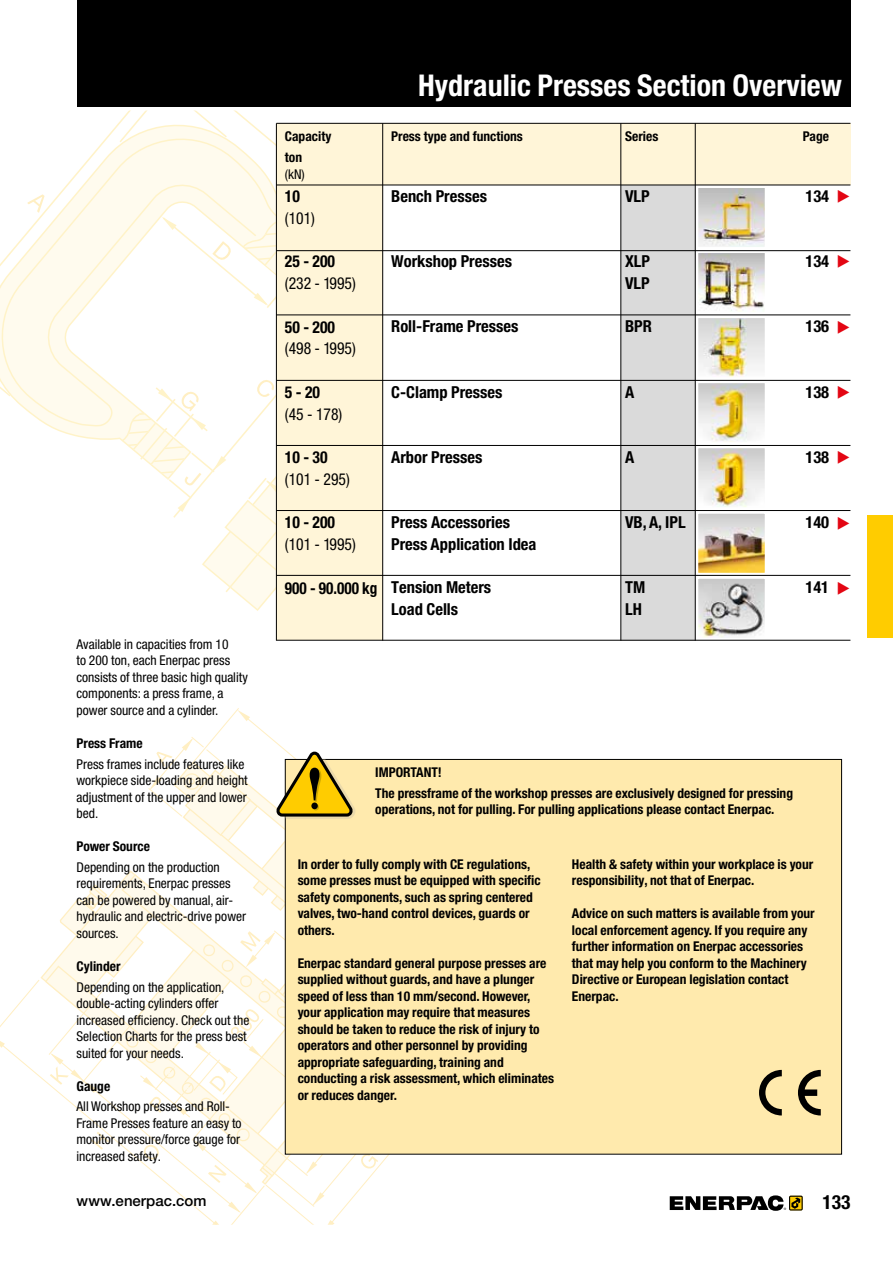
<style>
.page{position:relative;width:893px;height:1263px;background:#fff}
.page>*{position:absolute;margin:0;border:0;box-sizing:border-box;transform-origin:0 0}
.t1{font:700 condensed 30px "Helvetica Neue LTW1 G";color:#fff}
.t2{font:700 condensed 19.5px "Helvetica Neue LTW1 G";color:#000}
.t3{font:700 condensed 16.5px/21.8px "Helvetica Neue LTW1 G";color:#000}
.t4{font:condensed 16.5px "Helvetica Neue LTW1 G";color:#000;scale:.95 1}
.t5{font:700 condensed 16.5px "Helvetica Neue LTW1 G";color:#000;scale:.95 1}
.t6{font:700 condensed 16.5px "Helvetica Neue LTW1 G";color:#000;scale:.92 1}
.t7{font:500 15px "Helvetica Neue LTW1 G";color:#000}
.t8{font:700 condensed 13.5px/16.5px "Helvetica Neue LTW1 G";color:#000}
.t9{font:condensed 13.5px/16.5px "Helvetica Neue LTW1 G";color:#000}
</style>
<div class="page">
<div style="left:77px;top:0;width:773px;height:106px;background:#000"></div>
<svg style="left:670px;top:1195px;width:133px;height:16px"></svg>
<div style="left:867px;top:516px;width:26px;height:122px;background:#fc0"></div>
<svg style="left:0;top:111px;width:503px;height:472px"></svg>
<div style="left:276px;top:123px;width:574px;height:517px;background:#fff5d8"></div>
<div style="left:383px;top:185px;width:467px;height:456px;background:#fff"></div>
<div style="left:621px;top:185px;width:74px;height:456px;background:#dadada"></div>
<hr style="left:276px;top:123px;width:574px;height:1px;background:#000">
<hr style="left:621px;top:123px;width:1px;height:518px;background:#000">
<hr style="left:276px;top:123px;width:1px;height:518px;background:#000">
<hr style="left:382px;top:123px;width:1px;height:518px;background:#000">
<div style="left:285px;top:759px;width:557px;height:395px;background:#ffeaad"></div>
<svg style="left:0;top:708px;width:540px;height:517px"></svg>
<img style="left:699px;top:254px;width:65px;height:57px">
<div style="left:695px;top:250px;width:73px;height:65px;border:3px solid #fff"></div>
<img style="left:699px;top:319px;width:65px;height:57px">
<div style="left:695px;top:315px;width:73px;height:65px;border:3px solid #fff"></div>
<img style="left:699px;top:384px;width:65px;height:57px">
<div style="left:695px;top:380px;width:73px;height:65px;border:3px solid #fff"></div>
<img style="left:699px;top:449px;width:65px;height:57px">
<div style="left:695px;top:445px;width:73px;height:65px;border:3px solid #fff"></div>
<img style="left:699px;top:515px;width:65px;height:57px">
<div style="left:695px;top:511px;width:73px;height:65px;border:3px solid #fff"></div>
<img style="left:699px;top:580px;width:65px;height:57px">
<div style="left:695px;top:576px;width:73px;height:65px;border:3px solid #fff"></div>
<img style="left:699px;top:189px;width:65px;height:57px">
<div style="left:695px;top:185px;width:73px;height:65px;border:3px solid #fff"></div>
<hr style="left:276px;top:250px;width:574px;height:1px;background:#000">
<hr style="left:276px;top:315px;width:574px;height:1px;background:#000">
<hr style="left:276px;top:380px;width:574px;height:1px;background:#000">
<hr style="left:276px;top:445px;width:574px;height:1px;background:#000">
<hr style="left:276px;top:510px;width:574px;height:1px;background:#000">
<hr style="left:276px;top:575px;width:574px;height:1px;background:#000">
<hr style="left:276px;top:640px;width:574px;height:1px;background:#000">
<hr style="left:276px;top:185px;width:574px;height:1px;background:#000">
<hr style="left:695px;top:123px;width:1px;height:518px;background:#000">
<svg style="left:759px;top:1070px;width:23px;height:45px"></svg>
<svg style="left:798px;top:1070px;width:23px;height:45px"></svg>
<p class="t9" style="left:77px;top:636px;width:173px">Available in capacities from 10<br>to 200 ton, each Enerpac press consists of three basic high quality components: a press frame, a power source and a cylinder.</p>
<p class="t8" style="left:77px;top:735px;width:68px">Press Frame</p>
<p class="t9" style="left:77px;top:756px;width:173px">Press frames include features like workpiece side-loading and height adjustment of the upper and lower bed.</p>
<p class="t8" style="left:77px;top:838px;width:75px">Power Source</p>
<p class="t9" style="left:77px;top:859px;width:171px">Depending on the production requirements, Enerpac presses can be powered by manual, air&shy;hydraulic and electric-drive power sources.</p>
<p class="t8" style="left:77px;top:958px;width:45px">Cylinder</p>
<p class="t9" style="left:77px;top:979px;width:174px">Depending on the application, double-acting cylinders offer increased efficiency. Check out the<br>Selection Charts for the press best suited for your needs.</p>
<p class="t8" style="left:77px;top:1077px;width:35px">Gauge</p>
<p class="t9" style="left:77px;top:1098px;width:167px">All Workshop presses and Roll-<br>Frame Presses feature an easy to monitor pressure/force gauge for increased safety.</p>
<p class="t7" style="left:77px;top:1191px;width:131px">www.enerpac.com</p>
<p class="t8" style="left:285px;top:126px;width:48px;line-height:20.7px">Capacity ton</p>
<p class="t9" style="left:285px;top:166px;width:22px">(kN)</p>
<p class="t5" style="left:285px;top:186px;width:17px">10</p>
<p class="t4" style="left:285px;top:208px;width:33px">(101)</p>
<p class="t5" style="left:285px;top:252px;width:54px">25 - 200</p>
<p class="t4" style="left:285px;top:273px;width:76px">(232 - 1995)</p>
<p class="t5" style="left:285px;top:317px;width:54px">50 - 200</p>
<p class="t4" style="left:285px;top:339px;width:76px">(498 - 1995)</p>
<p class="t5" style="left:285px;top:382px;width:38px">5 - 20</p>
<p class="t4" style="left:285px;top:404px;width:62px">(45 - 178)</p>
<p class="t5" style="left:285px;top:447px;width:46px">10 - 30</p>
<p class="t4" style="left:285px;top:469px;width:70px">(101 - 295)</p>
<p class="t5" style="left:285px;top:513px;width:54px">10 - 200</p>
<p class="t4" style="left:285px;top:534px;width:76px">(101 - 1995)</p>
<p class="t6" style="left:285px;top:578px;width:102px">900 - 90.000 kg</p>
<h1 class="t1" style="left:418px;top:67px;width:425px">Hydraulic Presses Section Overview</h1>
<p class="t8" style="left:391px;top:128px;width:133px">Press type and functions</p>
<p class="t8" style="left:625px;top:128px;width:35px">Series</p>
<p class="t8" style="left:803px;top:128px;width:28px">Page</p>
<p class="t3" style="left:391px;top:185px;width:97px">Bench Presses</p>
<p class="t3" style="left:625px;top:185px;width:26px">VLP</p>
<p class="t3" style="left:805px;top:185px;width:25px">134</p>
<p class="t3" style="left:391px;top:250px;width:122px">Workshop Presses</p>
<p class="t3" style="left:391px;top:316px;width:129px">Roll-Frame Presses</p>
<p class="t3" style="left:625px;top:250px;width:27px">XLP<br>VLP</p>
<p class="t3" style="left:625px;top:316px;width:28px">BPR</p>
<p class="t3" style="left:805px;top:250px;width:25px">134</p>
<p class="t3" style="left:805px;top:316px;width:25px">136</p>
<p class="t3" style="left:391px;top:381px;width:113px">C-Clamp Presses</p>
<p class="t3" style="left:625px;top:381px;width:11px">A</p>
<p class="t3" style="left:805px;top:381px;width:25px">138</p>
<p class="t3" style="left:391px;top:446px;width:93px">Arbor Presses</p>
<p class="t3" style="left:625px;top:446px;width:11px">A</p>
<p class="t3" style="left:805px;top:446px;width:25px">138</p>
<p class="t3" style="left:391px;top:511px;width:147px">Press Accessories<br>Press Application Idea</p>
<p class="t3" style="left:391px;top:577px;width:102px">Tension Meters<br>Load Cells</p>
<p class="t3" style="left:625px;top:511px;width:62px">VB, A, IPL</p>
<p class="t3" style="left:625px;top:577px;width:22px">TM<br>LH</p>
<p class="t3" style="left:805px;top:511px;width:25px">140</p>
<p class="t3" style="left:805px;top:577px;width:25px">141</p>
<p class="t8" style="left:375px;top:762px;width:419px;line-height:20.7px">IMPORTANT!<br>The pressframe of the workshop presses are exclusively designed for pressing</p>
<p class="t8" style="left:375px;top:801px;width:401px">operations, not for pulling. For pulling applications please contact Enerpac.</p>
<p class="t8" style="left:298px;top:856px;width:245px">In order to fully comply with CE regulations, some presses must be equipped with specific safety components, such as spring centered valves, two-hand control devices, guards or others.</p>
<p class="t8" style="left:298px;top:955px;width:258px">Enerpac standard general purpose presses are supplied without guards, and have a plunger speed of less than 10 mm/second. However, your application may require that measures should be taken to reduce the risk of injury to operators and other personnel by providing appropriate safeguarding, training and conducting a risk assessment, which eliminates or reduces danger.</p>
<p class="t8" style="left:572px;top:856px;width:243px">Health &amp; safety within your workplace is your responsibility, not that of Enerpac.</p>
<p class="t8" style="left:572px;top:905px;width:244px">Advice on such matters is available from your local enforcement agency. If you require any further information on Enerpac accessories that may help you conform to the Machinery Directive or European legislation contact Enerpac.</p>
<h2 class="t2" style="left:822px;top:1190px;width:30px">133</h2>
</div>
